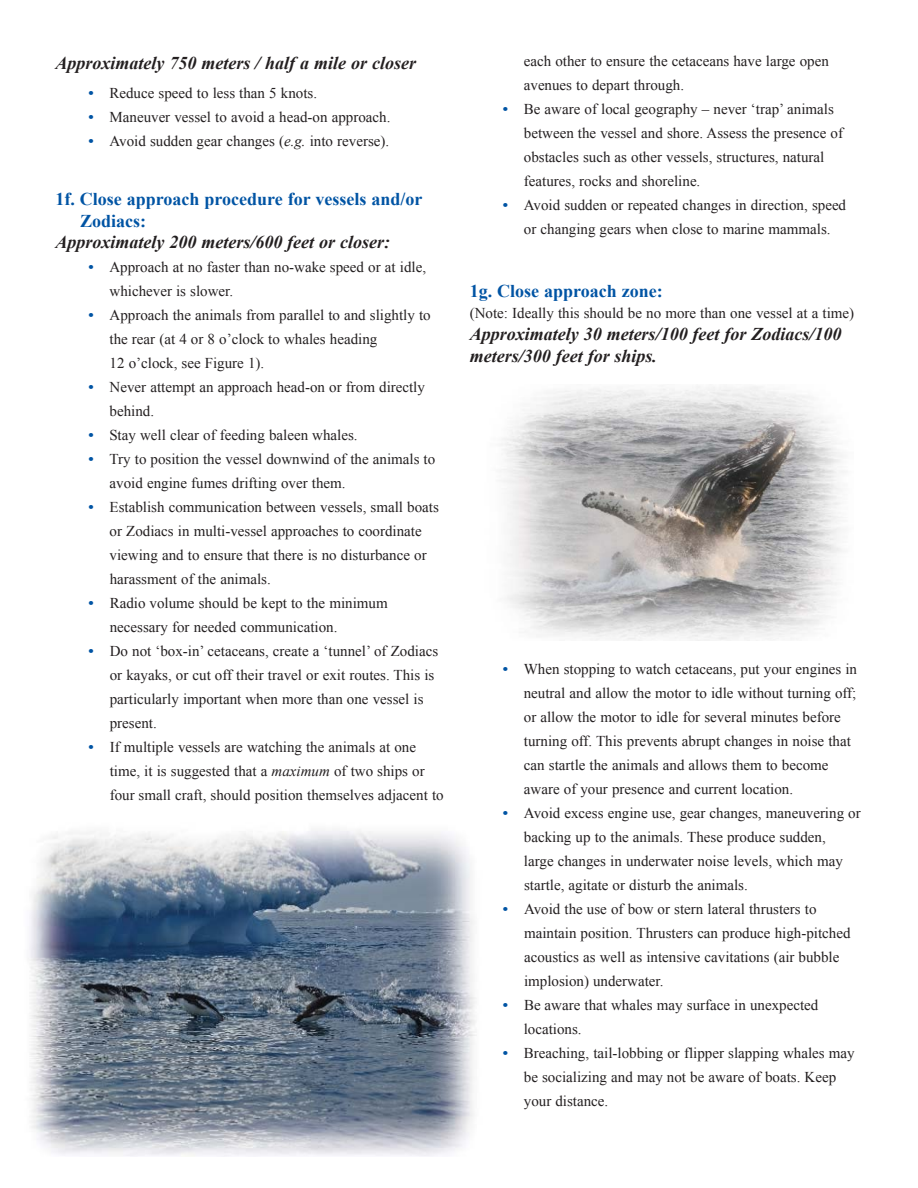
<style>
.page{position:relative;width:918px;height:1188px;background:#fff}
.page>*{position:absolute;margin:0;border:0;box-sizing:border-box;transform-origin:0 0}
.t1{font:italic 700 18px/21.6px "Times New Roman";color:#231f20}
.t2{font:700 18px "Times New Roman";color:#0054a4}
.t3{font:15px/24px "Times New Roman";color:#231f20}
.s1{font-weight:700;color:#0054a4}
.s2{font-style:italic}
</style>
<div class="page">
<img style="left:29px;top:830px;width:448px;height:326px">
<img style="left:501px;top:386px;width:344px;height:254px">
<p class="t1" style="left:56px;top:52px;width:362px">Approximately 750 meters / half a mile or closer</p>
<p class="t3" style="left:88px;top:80px;width:230px"><span class="s1">•</span> Reduce speed to less than 5 knots.</p>
<p class="t3" style="left:88px;top:104px;width:304px"><span class="s1">•</span> Maneuver vessel to avoid a head-on approach.</p>
<p class="t3" style="left:88px;top:128px;width:302px"><span class="s1">•</span> Avoid sudden gear changes (<span class="s2">e.g.</span> into reverse).</p>
<p class="t2" style="left:56px;top:187px;width:368px">1f. Close approach procedure for vessels and/or</p>
<p class="t2" style="left:80px;top:208px;width:68px">Zodiacs:</p>
<p class="t1" style="left:56px;top:231px;width:336px">Approximately 200 meters/600 feet or closer:</p>
<p class="t3" style="left:110px;top:255px;width:318px;text-indent:-21px"><span class="s1">•</span> Approach at no faster than no-wake speed or at idle, whichever is slower.</p>
<p class="t3" style="left:110px;top:303px;width:323px;text-indent:-21px"><span class="s1">•</span> Approach the animals from parallel to and slightly to the rear (at 4 or 8 o’clock to whales heading<br>12 o’clock, see Figure 1).</p>
<p class="t3" style="left:110px;top:375px;width:317px;text-indent:-21px"><span class="s1">•</span> Never attempt an approach head-on or from directly behind.</p>
<p class="t3" style="left:88px;top:423px;width:271px"><span class="s1">•</span> Stay well clear of feeding baleen whales.</p>
<p class="t3" style="left:110px;top:447px;width:327px;text-indent:-21px"><span class="s1">•</span> Try to position the vessel downwind of the animals to avoid engine fumes drifting over them.</p>
<p class="t3" style="left:110px;top:495px;width:331px;text-indent:-21px"><span class="s1">•</span> Establish communication between vessels, small boats or Zodiacs in multi-vessel approaches to coordinate viewing and to ensure that there is no disturbance or harassment of the animals.</p>
<p class="t3" style="left:110px;top:591px;width:280px;text-indent:-21px"><span class="s1">•</span> Radio volume should be kept to the minimum necessary for needed communication.</p>
<p class="t3" style="left:110px;top:639px;width:330px;text-indent:-21px"><span class="s1">•</span> Do not ‘box-in’ cetaceans, create a ‘tunnel’ of Zodiacs or kayaks, or cut off their travel or exit routes. This is particularly important when more than one vessel is present.</p>
<p class="t3" style="left:110px;top:735px;width:335px;text-indent:-21px"><span class="s1">•</span> If multiple vessels are watching the animals at one time, it is suggested that a <span class="s2">maximum</span> of two ships or four small craft, should position themselves adjacent to</p>
<p class="t3" style="left:524px;top:49px;width:307px">each other to ensure the cetaceans have large open avenues to depart through.</p>
<p class="t3" style="left:524px;top:97px;width:321px;text-indent:-21px"><span class="s1">•</span> Be aware of local geography – never ‘trap’ animals between the vessel and shore. Assess the presence of obstacles such as other vessels, structures, natural features, rocks and shoreline.</p>
<p class="t3" style="left:503px;top:193px;width:345px;text-align:center"><span class="s1">•</span> Avoid sudden or repeated changes in direction, speed or changing gears when close to marine mammals.</p>
<p class="t2" style="left:470px;top:278px;width:194px">1g. Close approach zone:</p>
<p class="t3" style="left:470px;top:301px;width:386px">(Note: Ideally this should be no more than one vessel at a time)</p>
<p class="t1" style="left:470px;top:323px;width:373px">Approximately 30 meters/100 feet for Zodiacs/100 meters/300 feet for ships.</p>
<p class="t3" style="left:524px;top:656px;width:335px;text-indent:-21px"><span class="s1">•</span> When stopping to watch cetaceans, put your engines in neutral and allow the motor to idle without turning off; or allow the motor to idle for several minutes before turning off. This prevents abrupt changes in noise that can startle the animals and allows them to become aware of your presence and current location.</p>
<p class="t3" style="left:524px;top:800px;width:338px;text-indent:-21px"><span class="s1">•</span> Avoid excess engine use, gear changes, maneuvering or backing up to the animals. These produce sudden,<br>large changes in underwater noise levels, which may startle, agitate or disturb the animals.</p>
<p class="t3" style="left:524px;top:896px;width:328px;text-indent:-21px"><span class="s1">•</span> Avoid the use of bow or stern lateral thrusters to maintain position. Thrusters can produce high-pitched acoustics as well as intensive cavitations (air bubble implosion) underwater.</p>
<p class="t3" style="left:524px;top:992px;width:296px;text-indent:-21px"><span class="s1">•</span> Be aware that whales may surface in unexpected locations.</p>
<p class="t3" style="left:524px;top:1040px;width:332px;text-indent:-21px"><span class="s1">•</span> Breaching, tail-lobbing or flipper slapping whales may be socializing and may not be aware of boats. Keep your distance.</p>
</div>
